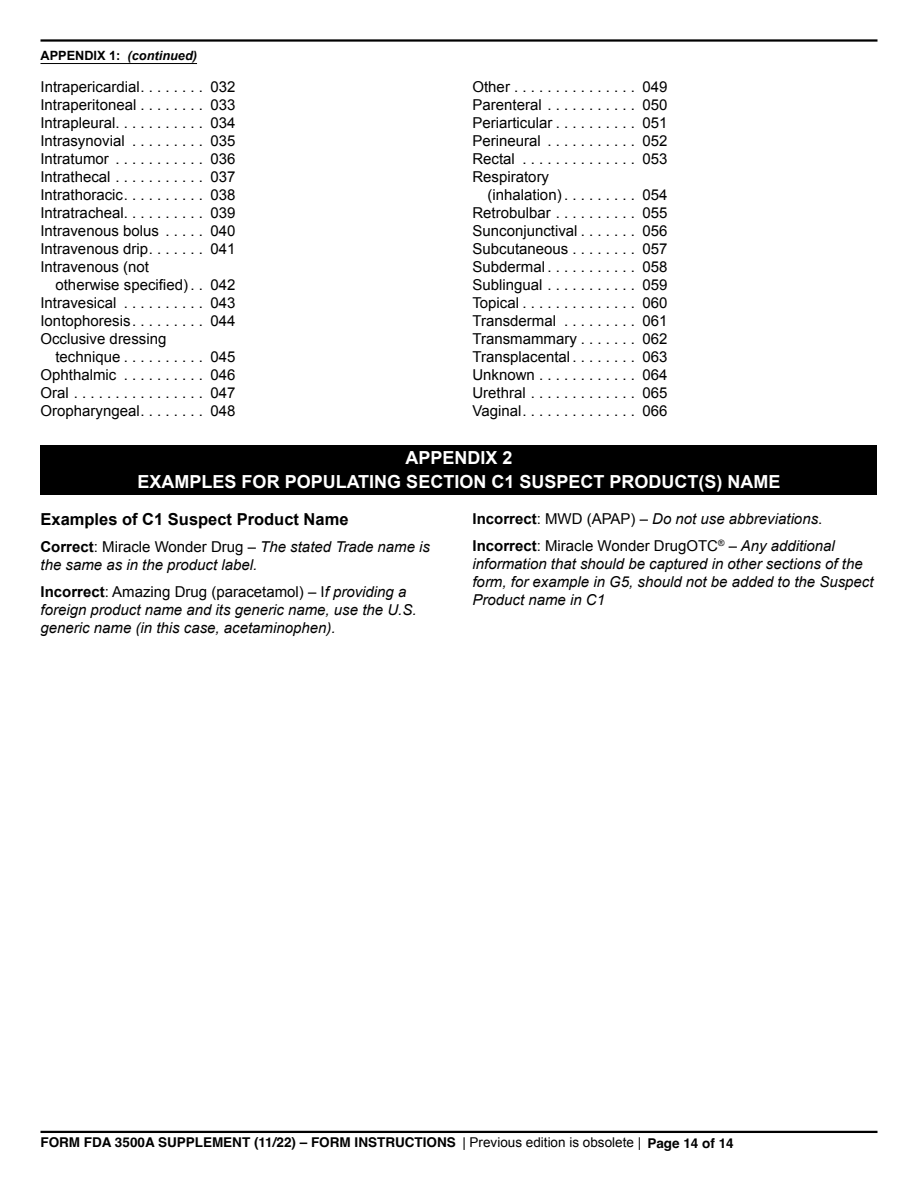
<style>
.page{position:relative;width:918px;height:1188px;background:#fff}
.page>*{position:absolute;margin:0;border:0;box-sizing:border-box;transform-origin:0 0}
.t1{font:700 18px/24px "Arial";color:#fff;text-align:center}
.t2{font:700 16.5px "Arial";color:#000}
.t3{font:15px/18px "Arial";color:#000}
.t4{font:italic 15px/18px "Arial";color:#000}
.t5{font:700 13.5px "Helvetica";color:#000}
.t6{font:italic 700 12.75px "Arial";color:#000}
.s1{font-style:normal}
.s2{font-weight:700;font-style:normal}
.s3{font-family:"Arial";font-weight:400}
</style>
<div class="page">
<hr style="left:40px;top:39px;width:838px;height:3px;background:#000">
<hr style="left:40px;top:1131px;width:838px;height:2px;background:#000">
<hr style="left:40px;top:63px;width:157px;height:1px;background:#000">
<div style="left:40px;top:445px;width:838px;height:26px;background:#000"></div>
<div style="left:40px;top:469px;width:838px;height:26px;background:#000"></div>
<p class="t6" style="left:40px;top:48px;width:158px"><span class="s1">APPENDIX 1:</span> (continued)</p>
<p class="t3" style="left:40px;top:78px;width:196px">Intrapericardial. . . . . . . . 032</p>
<p class="t3" style="left:40px;top:96px;width:196px">Intraperitoneal . . . . . . . . 033</p>
<p class="t3" style="left:40px;top:114px;width:196px">Intrapleural. . . . . . . . . . . 034</p>
<p class="t3" style="left:40px;top:132px;width:196px">Intrasynovial . . . . . . . . . 035</p>
<p class="t3" style="left:40px;top:150px;width:196px">Intratumor ........... 036</p>
<p class="t3" style="left:40px;top:168px;width:196px">Intrathecal . . . . . . . . . . . 037</p>
<p class="t3" style="left:40px;top:186px;width:196px">Intrathoracic. . . . . . . . . . 038</p>
<p class="t3" style="left:40px;top:204px;width:196px">Intratracheal. . . . . . . . . . 039</p>
<p class="t3" style="left:40px;top:222px;width:196px">Intravenous bolus . . . . . 040</p>
<p class="t3" style="left:40px;top:240px;width:196px">Intravenous drip. . . . . . . 041</p>
<p class="t3" style="left:55px;top:258px;width:182px;text-indent:-15px">Intravenous (not<br>otherwise specified) . . 042</p>
<p class="t3" style="left:40px;top:294px;width:196px">Intravesical . . . . . . . . . . 043</p>
<p class="t3" style="left:40px;top:312px;width:196px">Iontophoresis. . . . . . . . . 044</p>
<p class="t3" style="left:55px;top:330px;width:181px;text-indent:-15px">Occlusive dressing<br>technique . . . . . . . . . . 045</p>
<p class="t3" style="left:40px;top:366px;width:196px">Ophthalmic . . . . . . . . . . 046</p>
<p class="t3" style="left:40px;top:384px;width:196px">Oral................ 047</p>
<p class="t3" style="left:40px;top:402px;width:196px">Oropharyngeal. . . . . . . . 048</p>
<p class="t3" style="left:472px;top:78px;width:196px">Other............... 049</p>
<p class="t3" style="left:472px;top:96px;width:196px">Parenteral ........... 050</p>
<p class="t3" style="left:472px;top:114px;width:196px">Periarticular . . . . . . . . . . 051</p>
<p class="t3" style="left:472px;top:132px;width:196px">Perineural ........... 052</p>
<p class="t3" style="left:472px;top:150px;width:196px">Rectal .............. 053</p>
<p class="t3" style="left:487px;top:168px;width:181px;text-indent:-15px">Respiratory<br>(inhalation) . . . . . . . . . 054</p>
<p class="t3" style="left:472px;top:204px;width:196px">Retrobulbar . . . . . . . . . . 055</p>
<p class="t3" style="left:472px;top:222px;width:196px">Sunconjunctival . . . . . . . 056</p>
<p class="t3" style="left:472px;top:240px;width:196px">Subcutaneous . . . . . . . . 057</p>
<p class="t3" style="left:472px;top:258px;width:196px">Subdermal........... 058</p>
<p class="t3" style="left:472px;top:276px;width:196px">Sublingual ........... 059</p>
<p class="t3" style="left:472px;top:294px;width:196px">Topical.............. 060</p>
<p class="t3" style="left:472px;top:312px;width:196px">Transdermal . . . . . . . . . 061</p>
<p class="t3" style="left:472px;top:330px;width:196px">Transmammary . . . . . . . 062</p>
<p class="t3" style="left:472px;top:348px;width:196px">Transplacental . . . . . . . . 063</p>
<p class="t3" style="left:472px;top:366px;width:196px">Unknown............ 064</p>
<p class="t3" style="left:472px;top:384px;width:196px">Urethral............. 065</p>
<p class="t3" style="left:472px;top:402px;width:196px">Vaginal.............. 066</p>
<h2 class="t1" style="left:138px;top:446px;width:644px">APPENDIX 2<br>EXAMPLES FOR POPULATING SECTION C1 SUSPECT PRODUCT(S) NAME</h2>
<h3 class="t2" style="left:40px;top:509px;width:310px">Examples of C1 Suspect Product Name</h3>
<p class="t4" style="left:40px;top:538px;width:391px"><span class="s2">Correct</span><span class="s1">: Miracle Wonder Drug –</span> The stated Trade name is the same as in the product label.</p>
<p class="t4" style="left:41px;top:583px;width:378px"><span class="s2">Incorrect</span><span class="s1">: Amazing Drug (paracetamol) – I</span>f providing a foreign product name and its generic name, use the U.S. generic name (in this case, acetaminophen).</p>
<p class="t4" style="left:473px;top:510px;width:351px"><span class="s2">Incorrect</span><span class="s1">: MWD (APAP) –</span> Do not use abbreviations<span class="s1">.</span></p>
<p class="t4" style="left:472px;top:537px;width:403px"><span class="s2">Incorrect</span><span class="s1">: Miracle Wonder DrugOTC</span><sup>®</sup> – Any additional information that should be captured in other sections of the form, for example in G5, should not be added to the Suspect Product name in C1</p>
<p class="t5" style="left:40px;top:1134px;width:695px">FORM FDA 3500A SUPPLEMENT (11/22) – FORM INSTRUCTIONS <span class="s3">| Previous edition is obsolete |</span> Page 14 of 14</p>
</div>
